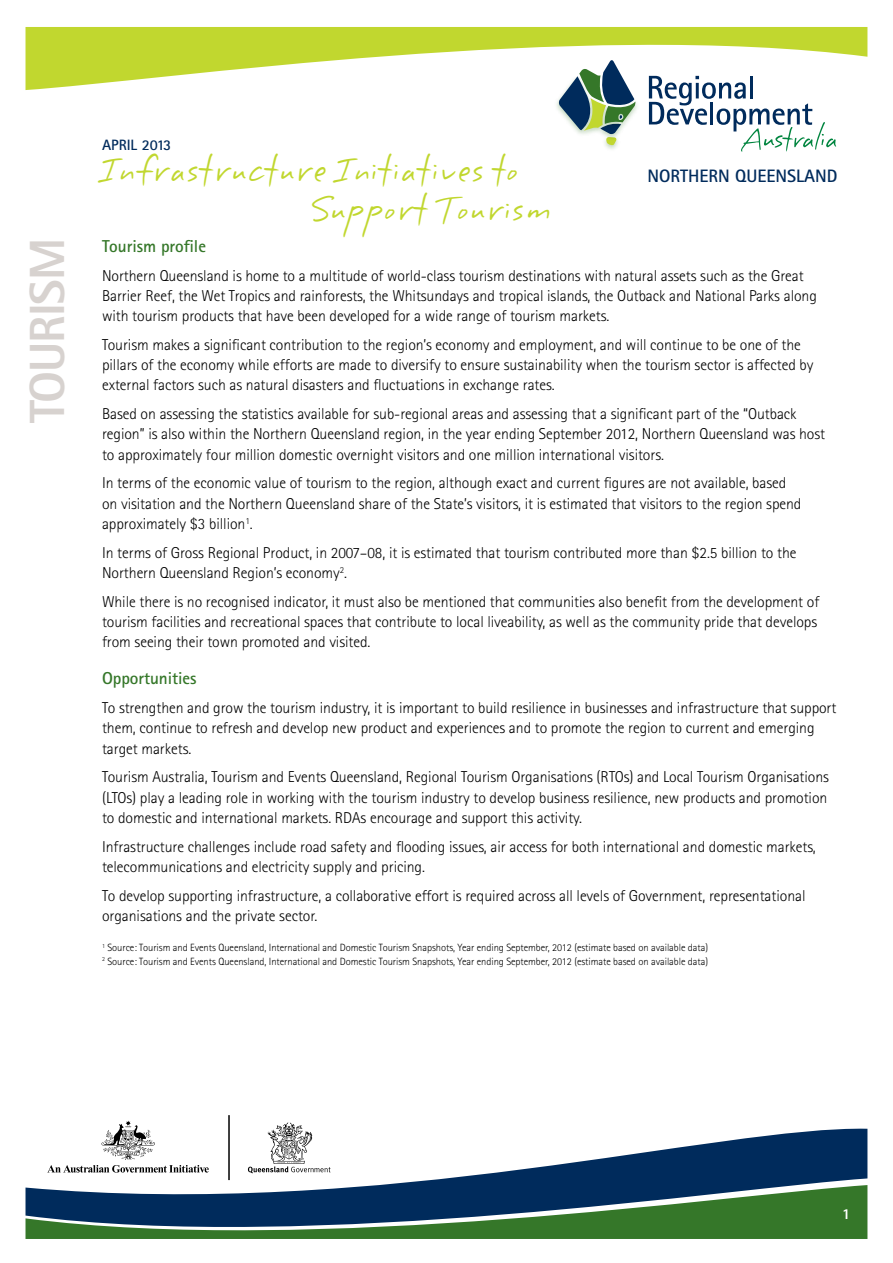
<style>
.page{position:relative;width:893px;height:1263px;background:#fff}
.page>*{position:absolute;margin:0;border:0;box-sizing:border-box;transform-origin:0 0}
.t1{font:800 49.5px "Rotis Sans Serif";letter-spacing:-.025em;color:#d7d2cf}
.t2{font:34.5px/39px "Desert Dog Hmk";letter-spacing:-.04em;color:#c1d72f}
.t3{font:700 18px "Rotis Sans Serif";color:#002b5c}
.t4{font:700 17.25px "Rotis Sans Serif";letter-spacing:-.005em;color:#357729}
.t5{font:300 15.75px/20.2px "Rotis Sans Serif";letter-spacing:-.005em;color:#000}
.t6{font:700 15px "Rotis Sans Serif";color:#002b5c}
.t7{font:800 15px "Rotis Sans Serif";color:#fff}
.t8{font:300 10.5px/13.5px "Rotis Sans Serif";letter-spacing:-.005em;color:#000}
</style>
<div class="page">
<svg style="left:649px;top:90px;width:187px;height:62px"></svg>
<img style="left:605px;top:145px;width:12px;height:4px">
<img style="left:556px;top:99px;width:3px;height:12px">
<svg style="left:559px;top:90px;width:77px;height:55px"></svg>
<svg style="left:277px;top:1122px;width:25px;height:4px"></svg>
<hr style="left:228px;top:1115px;width:2px;height:65px;background:#000">
<svg style="left:26px;top:27px;width:841px;height:63px;fill:#c1d72f"></svg>
<svg style="left:26px;top:1126px;width:841px;height:113px"></svg>
<h1 class="t1" style="left:16px;top:423px;width:187px;rotate:-90deg">TOURISM</h1>
<p class="t6" style="left:102px;top:135px;width:71px">APRIL 2013</p>
<h2 class="t2" style="left:311px;top:149px;width:242px;text-indent:-211px">Infrastructure Initiatives to<br>Support Tourism</h2>
<p class="t4" style="left:102px;top:235px;width:105px">Tourism profile</p>
<p class="t5" style="left:102px;top:265px;width:716px">Northern Queensland is home to a multitude of world-class tourism destinations with natural assets such as the Great<br>Barrier Reef, the Wet Tropics and rainforests, the Whitsundays and tropical islands, the Outback and National Parks along with tourism products that have been developed for a wide range of tourism markets.</p>
<p class="t5" style="left:102px;top:334px;width:713px">Tourism makes a significant contribution to the region’s economy and employment, and will continue to be one of the pillars of the economy while efforts are made to diversify to ensure sustainability when the tourism sector is affected by external factors such as natural disasters and fluctuations in exchange rates.</p>
<p class="t5" style="left:102px;top:404px;width:725px">Based on assessing the statistics available for sub-regional areas and assessing that a significant part of the “Outback region” is also within the Northern Queensland region, in the year ending September 2012, Northern Queensland was host to approximately four million domestic overnight visitors and one million international visitors.</p>
<p class="t5" style="left:102px;top:473px;width:701px">In terms of the economic value of tourism to the region, although exact and current figures are not available, based on visitation and the Northern Queensland share of the State’s visitors, it is estimated that visitors to the region spend approximately $3 billion<sup>1</sup>.</p>
<p class="t5" style="left:102px;top:542px;width:696px">In terms of Gross Regional Product, in 2007–08, it is estimated that tourism contributed more than $2.5 billion to the<br>Northern Queensland Region’s economy<sup>2</sup>.</p>
<p class="t5" style="left:102px;top:591px;width:719px">While there is no recognised indicator, it must also be mentioned that communities also benefit from the development of tourism facilities and recreational spaces that contribute to local liveability, as well as the community pride that develops from seeing their town promoted and visited.</p>
<p class="t4" style="left:102px;top:668px;width:96px">Opportunities</p>
<p class="t5" style="left:102px;top:698px;width:736px">To strengthen and grow the tourism industry, it is important to build resilience in businesses and infrastructure that support them, continue to refresh and develop new product and experiences and to promote the region to current and emerging target markets.</p>
<p class="t5" style="left:102px;top:767px;width:728px;text-align:justify">Tourism Australia, Tourism and Events Queensland, Regional Tourism Organisations (RTOs) and Local Tourism Organisations (LTOs) play a leading role in working with the tourism industry to develop business resilience, new products and promotion to domestic and international markets. RDAs encourage and support this activity.</p>
<p class="t5" style="left:102px;top:836px;width:715px">Infrastructure challenges include road safety and flooding issues, air access for both international and domestic markets, telecommunications and electricity supply and pricing.</p>
<p class="t5" style="left:102px;top:885px;width:705px">To develop supporting infrastructure, a collaborative effort is required across all levels of Government, representational organisations and the private sector.</p>
<p class="t8" style="left:102px;top:941px;width:607px"><sup>1</sup> Source: Tourism and Events Queensland, International and Domestic Tourism Snapshots, Year ending September, 2012 (estimate based on available data)<br><sup>2</sup> Source: Tourism and Events Queensland, International and Domestic Tourism Snapshots, Year ending September, 2012 (estimate based on available data)</p>
<p class="t3" style="left:647px;top:165px;width:191px">NORTHERN QUEENSLAND</p>
<p class="t7" style="left:842px;top:1205px;width:10px">1</p>
</div>
